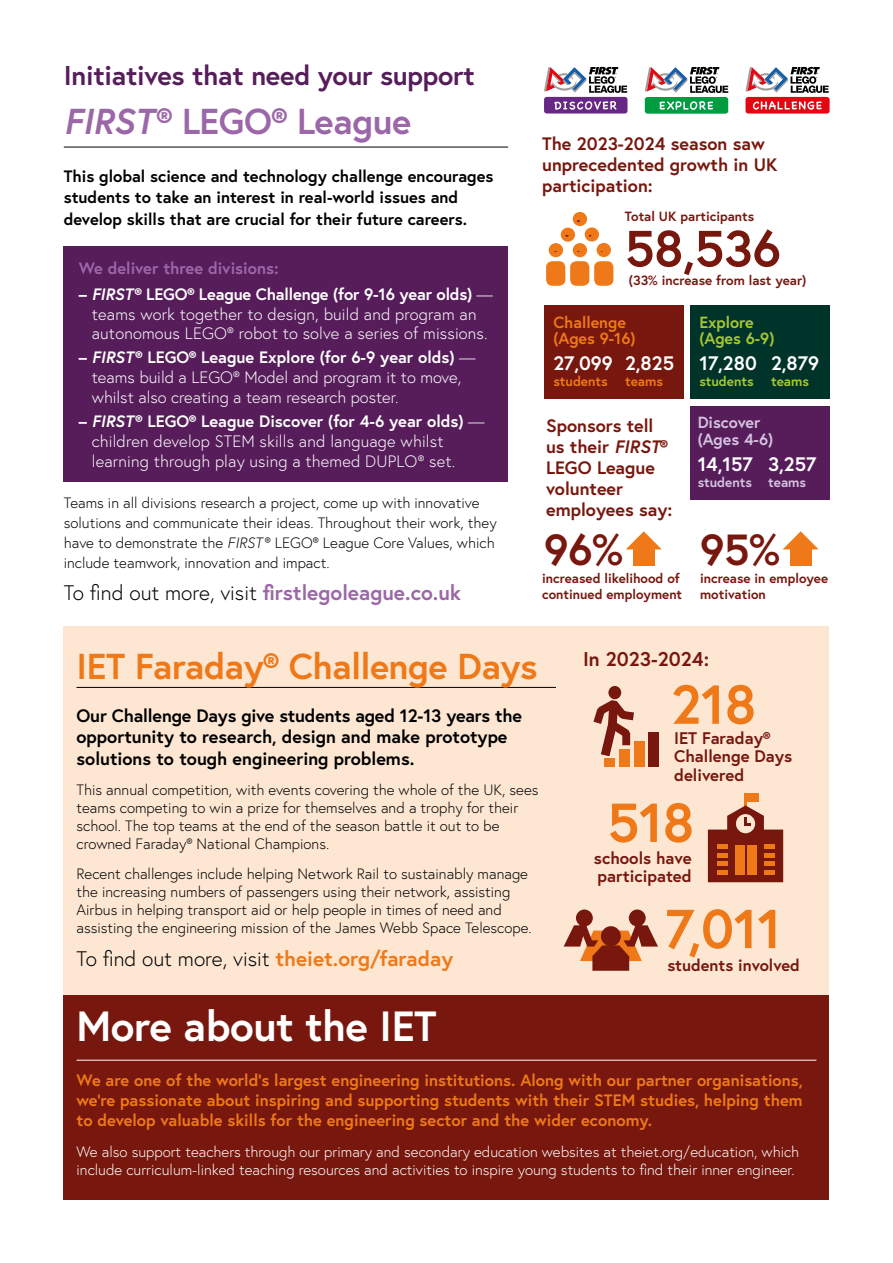
<style>
.page{position:relative;width:893px;height:1263px;background:#fff}
.page>*{position:absolute;margin:0;border:0;box-sizing:border-box;transform-origin:0 0}
.t1{font:700 54.75px "Europa";letter-spacing:-.01em;color:#ef7918}
.t2{font:700 50.85px "Europa";color:#77170e}
.t3{font:700 43.5px "Europa";color:#77170e}
.t4{font:700 42.15px "Europa";letter-spacing:-.01em;color:#fff}
.t5{font:700 36px "Europa";letter-spacing:-.01em;color:#ef7918}
.t6{font:700 36px "Europa";letter-spacing:-.01em;color:#9c67a8}
.t7{font:700 27.15px "Europa";letter-spacing:-.01em;color:#561d5a}
.t8{font:700 21px "Europa";color:#9c67a8}
.t9{font:300 21px "Europa";color:#000}
.t10{font:700 19.95px "Europa";color:#77170e}
.t11{font:700 19.5px "Europa";color:#fff}
.t12{font:700 18px/21.6px "Europa";color:#000}
.t13{font:700 18px/21px "Europa";color:#77170e}
.t14{font:700 16.8px/18.1px "Europa";color:#77170e}
.t15{font:300 16.5px/19.8px "Europa";letter-spacing:.01em;color:#fff}
.t16{font:700 16.5px/19.8px "Europa";color:#ef7918;text-align:justify}
.t17{font:700 16.5px/21.8px "Europa";color:#000}
.t18{font:700 16.5px "Europa";color:#9c67a8}
.t19{font:700 16.5px "Europa";color:#77170e}
.t20{font:700 16.2px/16.5px "Europa";color:#ef7918}
.t21{font:700 16.2px/16.5px "Europa";color:#d5c3e0}
.t22{font:700 16.2px/16.5px "Europa";color:#a7c834}
.t23{font:300 15px/18px "Europa";color:#000}
.t24{font:300 15px/18px "Europa";color:#fff}
.t25{font:700 13.5px "Europa";color:#d5c3e0}
.t26{font:700 13.5px "Europa";color:#a7c834}
.t27{font:700 13.5px "Europa";color:#ef7918}
.t28{font:700 13.35px/16px "Europa";color:#77170e}
.s1{font-style:italic}
.s2{font-weight:700}
.s3{font-weight:700;font-style:italic}
.s4{font-weight:300;color:#000}
.s5{font-weight:700;color:#ef7918}
</style>
<div class="page">
<div style="left:64px;top:626px;width:765px;height:382px;background:#fde7d3"></div>
<hr style="left:77px;top:687px;width:479px;height:1px;background:#000">
<div style="left:64px;top:995px;width:765px;height:204px;background:#77170e"></div>
<hr style="left:77px;top:1060px;width:739px;height:1px;background:#fff">
<hr style="left:64px;top:147px;width:444px;height:1px;background:#000">
<div style="left:64px;top:246px;width:444px;height:235px;background:#561d5a"></div>
<div style="left:645px;top:97px;width:83px;height:17px;background:#009c42;border-radius:3px"></div>
<svg style="left:645px;top:67px;width:83px;height:26px"></svg>
<svg style="left:659px;top:101px;width:54px;height:9px"></svg>
<div style="left:544px;top:97px;width:83px;height:17px;background:#662884;border-radius:3px"></div>
<svg style="left:554px;top:101px;width:62px;height:9px"></svg>
<svg style="left:544px;top:67px;width:83px;height:26px"></svg>
<div style="left:745px;top:97px;width:85px;height:17px;background:#e30613;border-radius:3px"></div>
<svg style="left:745px;top:67px;width:84px;height:26px"></svg>
<svg style="left:753px;top:101px;width:69px;height:9px"></svg>
<div style="left:649px;top:732px;width:10px;height:34px;background:#77170e"></div>
<div style="left:634px;top:741px;width:10px;height:25px;background:#ef7918"></div>
<div style="left:608px;top:686px;width:13px;height:13px;background:#77170e;border-radius:50%"></div>
<svg style="left:593px;top:693px;width:41px;height:73px"></svg>
<div style="left:690px;top:406px;width:139px;height:93px;background:#561d5a"></div>
<div style="left:690px;top:305px;width:139px;height:94px;background:#00342a"></div>
<div style="left:544px;top:305px;width:139px;height:94px;background:#77170e"></div>
<div style="left:549px;top:243px;width:14px;height:14px;background:#ef7918;border-radius:50%"></div>
<div style="left:546px;top:261px;width:19px;height:25px;background:#ef7918;border-radius:6px"></div>
<div style="left:573px;top:243px;width:14px;height:14px;background:#ef7918;border-radius:50%"></div>
<div style="left:570px;top:261px;width:19px;height:25px;background:#ef7918;border-radius:6px"></div>
<div style="left:597px;top:243px;width:14px;height:14px;background:#ef7918;border-radius:50%"></div>
<div style="left:561px;top:228px;width:14px;height:14px;background:#ef7918;border-radius:50%"></div>
<div style="left:585px;top:227px;width:14px;height:15px;background:#ef7918;border-radius:50%"></div>
<div style="left:573px;top:212px;width:14px;height:14px;background:#ef7918;border-radius:50%"></div>
<div style="left:594px;top:261px;width:19px;height:25px;background:#ef7918;border-radius:6px"></div>
<svg style="left:708px;top:793px;width:75px;height:89px"></svg>
<hr style="left:764px;top:845px;width:10px;height:4px;background:#ef7918">
<hr style="left:764px;top:853px;width:10px;height:4px;background:#ef7918">
<hr style="left:764px;top:862px;width:10px;height:4px;background:#ef7918">
<hr style="left:764px;top:870px;width:10px;height:4px;background:#ef7918">
<hr style="left:717px;top:845px;width:10px;height:4px;background:#ef7918">
<hr style="left:717px;top:853px;width:10px;height:4px;background:#ef7918">
<hr style="left:717px;top:862px;width:10px;height:4px;background:#ef7918">
<hr style="left:717px;top:870px;width:10px;height:4px;background:#ef7918">
<div style="left:633px;top:546px;width:21px;height:19px;background:#ef7918"></div>
<svg style="left:626px;top:531px;width:36px;height:18px"></svg>
<div style="left:790px;top:546px;width:21px;height:19px;background:#ef7918"></div>
<svg style="left:783px;top:531px;width:35px;height:18px"></svg>
<div style="left:576px;top:909px;width:17px;height:17px;background:#77170e;border-radius:50%"></div>
<div style="left:629px;top:909px;width:17px;height:17px;background:#77170e;border-radius:50%"></div>
<svg style="left:564px;top:925px;width:94px;height:46px"></svg>
<h3 class="t7" style="left:64px;top:57px;width:412px">Initiatives that need your support</h3>
<h3 class="t6" style="left:64px;top:97px;width:349px"><span class="s1">FIRST</span>® LEGO® League</h3>
<p class="t17" style="left:64px;top:164px;width:431px">This global science and technology challenge encourages students to take an interest in real-world issues and develop skills that are crucial for their future careers.</p>
<p class="t18" style="left:79px;top:256px;width:201px">We deliver three divisions:</p>
<p class="t15" style="left:79px;top:284px;width:416px;text-align:center"><span class="s2">–</span> <span class="s3">FIRST</span><span class="s2">® LEGO® League Challenge (for 9-16 year olds)</span> — teams work together to design, build and program an autonomous LEGO® robot to solve a series of missions.</p>
<p class="t15" style="left:92px;top:347px;width:385px;text-indent:-13px"><span class="s2">–</span> <span class="s3">FIRST</span><span class="s2">® LEGO® League Explore (for 6-9 year olds)</span> — teams build a LEGO® Model and program it to move, whilst also creating a team research poster.</p>
<p class="t15" style="left:92px;top:411px;width:394px;text-indent:-13px"><span class="s2">–</span> <span class="s3">FIRST</span><span class="s2">® LEGO® League Discover (for 4-6 year olds)</span> — children develop STEM skills and language whilst learning through play using a themed DUPLO® set.</p>
<p class="t23" style="left:64px;top:493px;width:434px;line-height:20px">Teams in all divisions research a project, come up with innovative solutions and communicate their ideas. Throughout their work, they have to demonstrate the <span class="s1">FIRST</span> ® LEGO® League Core Values, which include teamwork, innovation and impact.</p>
<h3 class="t8" style="left:64px;top:578px;width:399px"><span class="s4">To find out more, visit</span> firstlegoleague.co.uk</h3>
<p class="t13" style="left:542px;top:133px;width:237px">The 2023-2024 season saw unprecedented growth in UK participation:</p>
<p class="t28" style="left:625px;top:208px;width:131px">Total UK participants</p>
<h2 class="t2" style="left:625px;top:214px;width:158px">58,536</h2>
<p class="t28" style="left:629px;top:272px;width:179px">(33% increase from last year)</p>
<p class="t20" style="left:553px;top:314px;width:84px">Challenge (Ages 9-16)</p>
<h3 class="t11" style="left:553px;top:350px;width:122px">27,099 2,825</h3>
<p class="t27" style="left:553px;top:372px;width:56px">students</p>
<p class="t27" style="left:625px;top:372px;width:40px">teams</p>
<p class="t13" style="left:546px;top:415px;width:128px">Sponsors tell us their <span class="s1">FIRST</span>®<br>LEGO League volunteer employees say:</p>
<p class="t22" style="left:699px;top:314px;width:77px">Explore (Ages 6-9)</p>
<h3 class="t11" style="left:699px;top:350px;width:121px">17,280 2,879</h3>
<p class="t26" style="left:699px;top:372px;width:56px">students</p>
<p class="t26" style="left:771px;top:372px;width:40px">teams</p>
<p class="t21" style="left:698px;top:414px;width:77px">Discover (Ages 4-6)</p>
<h3 class="t11" style="left:698px;top:451px;width:120px">14,157 3,257</h3>
<p class="t25" style="left:698px;top:473px;width:110px">students teams</p>
<h3 class="t3" style="left:544px;top:520px;width:81px">96%</h3>
<h3 class="t3" style="left:700px;top:520px;width:82px">95%</h3>
<p class="t28" style="left:542px;top:570px;width:142px">increased likelihood of continued employment</p>
<p class="t28" style="left:700px;top:570px;width:129px">increase in employee motivation</p>
<h3 class="t5" style="left:77px;top:642px;width:463px">IET Faraday® Challenge Days</h3>
<p class="t12" style="left:77px;top:704px;width:447px">Our Challenge Days give students aged 12-13 years the opportunity to research, design and make prototype solutions to tough engineering problems.</p>
<p class="t23" style="left:77px;top:780px;width:463px">This annual competition, with events covering the whole of the UK, sees teams competing to win a prize for themselves and a trophy for their school. The top teams at the end of the season battle it out to be crowned Faraday® National Champions.</p>
<p class="t23" style="left:77px;top:864px;width:457px">Recent challenges include helping Network Rail to sustainably manage the increasing numbers of passengers using their network, assisting Airbus in helping transport aid or help people in times of need and assisting the engineering mission of the James Webb Space Telescope.</p>
<h3 class="t9" style="left:77px;top:945px;width:378px">To find out more, visit <span class="s5">theiet.org/faraday</span></h3>
<h3 class="t4" style="left:77px;top:997px;width:362px">More about the IET</h3>
<p class="t16" style="left:77px;top:1070px;width:728px">We are one of the world’s largest engineering institutions. Along with our partner organisations, we’re passionate about inspiring and supporting students with their STEM studies, helping them to develop valuable skills for the engineering sector and the wider economy.</p>
<p class="t24" style="left:77px;top:1142px;width:724px">We also support teachers through our primary and secondary education websites at theiet.org/education, which include curriculum-linked teaching resources and activities to inspire young students to find their inner engineer.</p>
<h3 class="t10" style="left:583px;top:645px;width:128px">In 2023-2024:</h3>
<h1 class="t1" style="left:671px;top:667px;width:87px">218</h1>
<p class="t14" style="left:674px;top:729px;width:120px">IET Faraday®<br>Challenge Days delivered</p>
<h1 class="t1" style="left:607px;top:785px;width:88px">518</h1>
<p class="t14" style="left:594px;top:849px;width:99px">schools have participated</p>
<h1 class="t1" style="left:665px;top:891px;width:118px">7,011</h1>
<p class="t19" style="left:667px;top:954px;width:134px">students involved</p>
</div>
